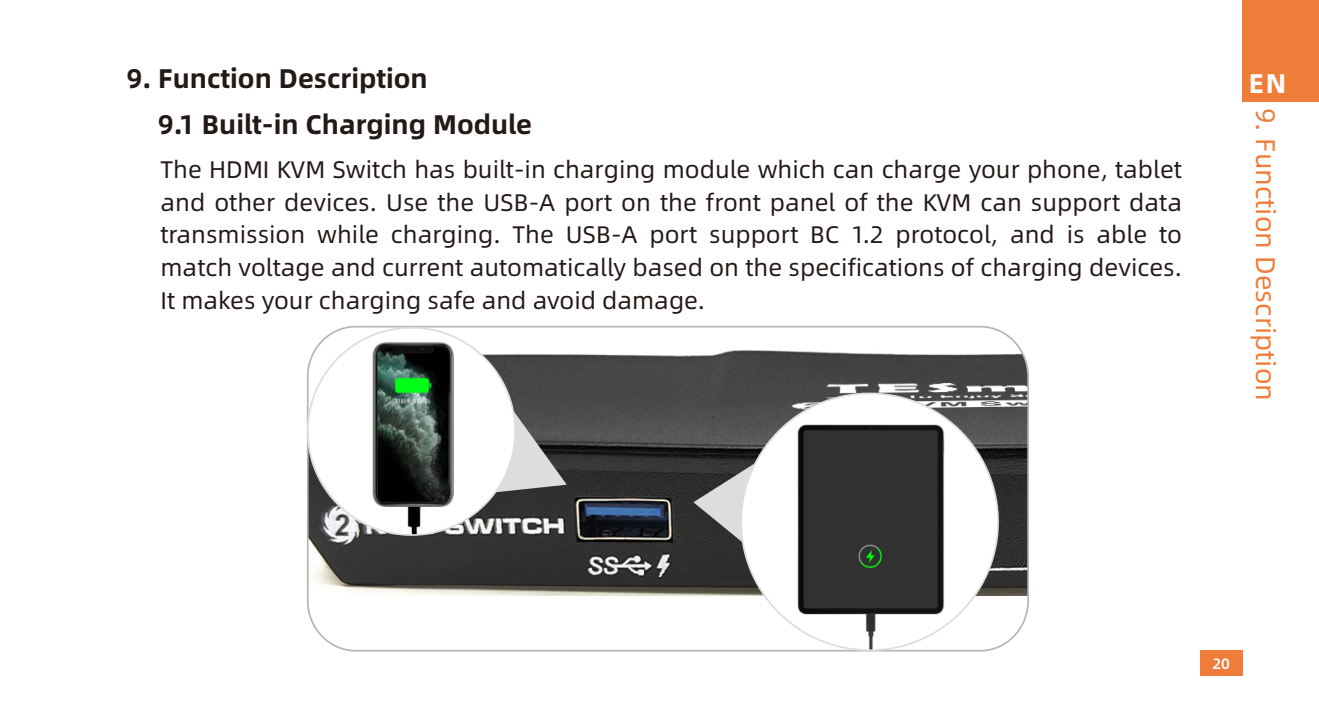
<style>
.page{position:relative;width:1319px;height:723px;background:#fff}
.page>*{position:absolute;margin:0;border:0;box-sizing:border-box;transform-origin:0 0}
.t1{font:700 27px "Alibaba Pu Hui Ti";color:#231916}
.t2{font:27px "Alibaba Pu Hui Ti";color:#ef7c38}
.t3{font:700 27px "Alibaba Pu Hui Ti";color:#fff}
.t4{font:24px/33px "Alibaba Pu Hui Ti";color:#231916;text-align:justify}
.t5{font:500 15px "Alibaba Pu Hui Ti";color:#fff}
</style>
<div class="page">
<img style="left:310px;top:350px;width:717px;height:245px">
<svg style="left:516px;top:387px;width:50px;height:110px;background:#787878"></svg>
<svg style="left:307px;top:327px;width:209px;height:209px"></svg>
<svg style="left:693px;top:458px;width:47px;height:101px;background:#686868"></svg>
<svg style="left:740px;top:392px;width:258px;height:259px"></svg>
<div style="left:1242px;top:0;width:76px;height:102px;background:#ef7c38"></div>
<div style="left:1199px;top:651px;width:43px;height:25px;background:#ef7c38"></div>
<p class="t1" style="left:126px;top:65px;width:303px">9. Function Description</p>
<p class="t1" style="left:158px;top:111px;width:376px">9.1 Built-in Charging Module</p>
<p class="t4" style="left:160px;top:153px;width:1022px">The HDMI KVM Switch has built-in charging module which can charge your phone, tablet and other devices. Use the USB-A port on the front panel of the KVM can support data transmission while charging. The USB-A port support BC 1.2 protocol, and is able to match voltage and current automatically based on the specifications of charging devices.<br>It makes your charging safe and avoid damage.</p>
<p class="t3" style="left:1248px;top:70px;width:39px">EN</p>
<p class="t2" style="left:1278px;top:108px;width:295px;rotate:90deg">9. Function Description</p>
<p class="t5" style="left:1212px;top:656px;width:19px">20</p>
</div>
